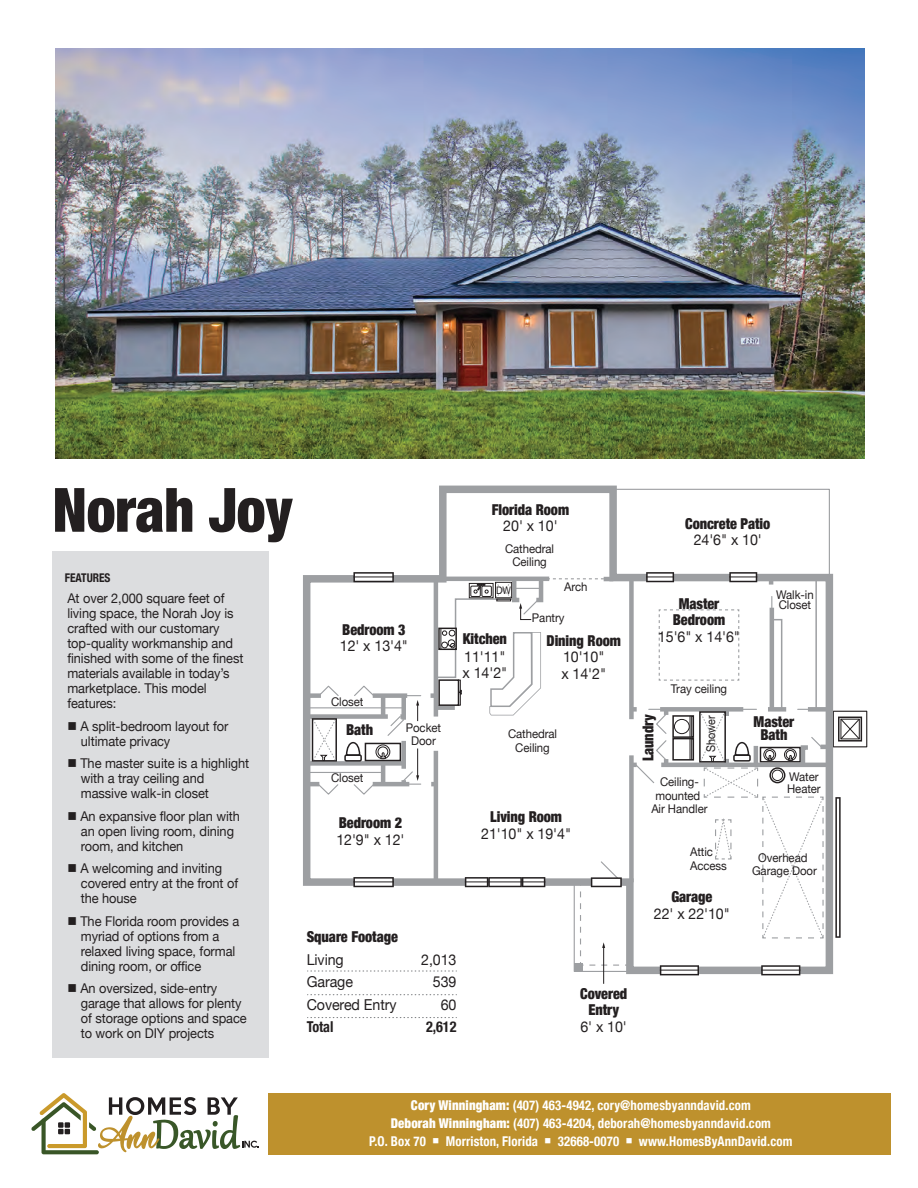
<style>
.page{position:relative;width:918px;height:1188px;background:#fff}
.page>*{position:absolute;margin:0;border:0;box-sizing:border-box;transform-origin:0 0}
.t1{font:900 condensed 61.05px "Helvetica Neue";letter-spacing:-.005em;color:#231f20;scale:.95 1}
.t2{font:900 condensed 15px/16.5px "Helvetica Neue";letter-spacing:-.005em;color:#231f20;text-align:center;scale:.95 1}
.t3{font:15px/16.5px "Helvetica Neue";letter-spacing:-.005em;color:#231f20;scale:.95 1}
.t4{font:700 condensed 15px "Helvetica Neue";letter-spacing:-.005em;color:#231f20;scale:.95 1}
.t5{font:13.5px/15px "Helvetica Neue";letter-spacing:-.005em;color:#231f20;scale:.95 1}
.t6{font:700 condensed 13.5px "Helvetica Neue";letter-spacing:.01em;color:#fff;scale:.95 1}
.t7{font:12px/13.5px "Helvetica Neue";letter-spacing:-.005em;color:#231f20;text-align:center;scale:.95 1}
.t8{font:700 condensed 12px "Helvetica Neue";letter-spacing:-.005em;color:#231f20;scale:.95 1}
.t9{font:12px "Helvetica Neue";letter-spacing:-.005em;color:#231f20;scale:.9 1}
.t10{font:10.35px "Helvetica Neue";color:#231f20;scale:.89 1}
.s1{font-weight:900}
</style>
<div class="page">
<div style="left:52px;top:552px;width:217px;height:506px;background:#dcdddf"></div>
<div style="left:269px;top:1093px;width:622px;height:61px;background:#be912d"></div>
<svg style="left:31px;top:1093px;width:228px;height:61px"></svg>
<svg style="left:308px;top:994px;width:149px;height:1px"></svg>
<svg style="left:308px;top:1017px;width:149px;height:1px"></svg>
<div style="left:833px;top:711px;width:34px;height:36px;border:1px solid #231f20"></div>
<div style="left:838px;top:717px;width:24px;height:25px;border:2px solid #231f20"></div>
<svg style="left:303px;top:485px;width:498px;height:493px"></svg>
<div style="left:307px;top:693px;width:14px;height:5px;background:#9d9fa2"></div>
<div style="left:307px;top:714px;width:81px;height:5px;background:#9d9fa2"></div>
<div style="left:307px;top:761px;width:97px;height:5px;background:#9d9fa2"></div>
<hr style="left:307px;top:782px;width:12px;height:4px;background:#9d9fa2">
<hr style="left:603px;top:947px;width:1px;height:37px;background:#231f20">
<svg style="left:308px;top:488px;width:552px;height:487px"></svg>
<img style="left:55px;top:48px;width:809px;height:410px">
<h1 class="t1" style="left:53px;top:472px;width:254px">Norah Joy</h1>
<p class="t8" style="left:65px;top:570px;width:49px">FEATURES</p>
<p class="t5" style="left:67px;top:591px;width:187px">At over 2,000 square feet of living space, the Norah Joy is crafted with our customary top-quality workmanship and finished with some of the finest materials available in today’s marketplace. This model features:</p>
<p class="t5" style="left:80px;top:718px;width:157px">A split-bedroom layout for ultimate privacy</p>
<p class="t5" style="left:80px;top:756px;width:179px">The master suite is a highlight with a tray ceiling and massive walk-in closet</p>
<p class="t5" style="left:80px;top:808px;width:169px">An expansive floor plan with an open living room, dining room, and kitchen</p>
<p class="t5" style="left:80px;top:861px;width:168px">A welcoming and inviting covered entry at the front of the house</p>
<p class="t5" style="left:80px;top:913px;width:169px">The Florida room provides a myriad of options from a relaxed living space, formal dining room, or office</p>
<p class="t5" style="left:80px;top:981px;width:177px">An oversized, side-entry garage that allows for plenty of storage options and space to work on DIY projects</p>
<p class="t2" style="left:342px;top:621px;width:68px">Bedroom 3</p>
<p class="t3" style="left:340px;top:638px;width:73px">12' x 13'4"</p>
<p class="t7" style="left:331px;top:695px;width:36px">Closet</p>
<p class="t2" style="left:492px;top:501px;width:83px">Florida Room</p>
<p class="t3" style="left:503px;top:517px;width:59px">20' x 10'</p>
<p class="t7" style="left:505px;top:541px;width:53px">Cathedral<br>Ceiling</p>
<p class="t10" style="left:496px;top:584px;width:18px">DW</p>
<p class="t2" style="left:463px;top:630px;width:48px">Kitchen</p>
<p class="t3" style="left:463px;top:648px;width:49px">11'11" x 14'2"</p>
<p class="t7" style="left:564px;top:580px;width:26px">Arch</p>
<p class="t7" style="left:532px;top:611px;width:36px">Pantry</p>
<p class="t2" style="left:547px;top:632px;width:80px">Dining Room</p>
<p class="t3" style="left:561px;top:649px;width:49px">10'10" x 14'2"</p>
<p class="t2" style="left:685px;top:515px;width:91px">Concrete Patio</p>
<p class="t3" style="left:694px;top:532px;width:73px">24'6" x 10'</p>
<p class="t7" style="left:776px;top:588px;width:41px">Walk-in</p>
<p class="t2" style="left:679px;top:595px;width:44px">Master</p>
<p class="t7" style="left:779px;top:598px;width:36px">Closet</p>
<p class="t2" style="left:673px;top:611px;width:57px">Bedroom</p>
<p class="t3" style="left:658px;top:628px;width:88px">15'6" x 14'6"</p>
<p class="t7" style="left:671px;top:681px;width:61px">Tray ceiling</p>
<p class="t2" style="left:346px;top:722px;width:30px">Bath</p>
<p class="t2" style="left:640px;top:761px;width:52px;rotate:-90deg">Laundry</p>
<p class="t9" style="left:704px;top:752px;width:42px;rotate:-90deg">Shower</p>
<p class="t7" style="left:406px;top:721px;width:39px">Pocket<br>Door</p>
<p class="t2" style="left:754px;top:714px;width:44px;line-height:13.5px">Master<br>Bath</p>
<p class="t7" style="left:508px;top:727px;width:53px">Cathedral<br>Ceiling</p>
<p class="t7" style="left:331px;top:771px;width:36px">Closet</p>
<p class="t7" style="left:787px;top:770px;width:37px;line-height:12px;text-align:left">Water<br>Heater</p>
<p class="t7" style="left:651px;top:775px;width:61px">Ceiling&shy;mounted<br>Air Handler</p>
<p class="t7" style="left:690px;top:845px;width:40px;text-align:left">Attic<br>Access</p>
<p class="t7" style="left:752px;top:851px;width:70px">Overhead<br>Garage Door</p>
<p class="t2" style="left:671px;top:888px;width:45px">Garage</p>
<p class="t3" style="left:654px;top:905px;width:82px">22' x 22'10"</p>
<p class="t2" style="left:490px;top:808px;width:77px">Living Room</p>
<p class="t3" style="left:481px;top:825px;width:96px">21'10" x 19'4"</p>
<p class="t2" style="left:339px;top:814px;width:68px">Bedroom 2</p>
<p class="t3" style="left:336px;top:831px;width:73px">12'9" x 12'</p>
<p class="t2" style="left:307px;top:928px;width:98px">Square Footage</p>
<p class="t3" style="left:307px;top:951px;width:41px">Living</p>
<p class="t3" style="left:421px;top:951px;width:39px">2,013</p>
<p class="t3" style="left:307px;top:973px;width:50px">Garage</p>
<p class="t3" style="left:433px;top:973px;width:26px">539</p>
<p class="t3" style="left:307px;top:996px;width:96px">Covered Entry</p>
<p class="t3" style="left:441px;top:996px;width:18px">60</p>
<p class="t4" style="left:307px;top:1018px;width:30px">Total</p>
<p class="t4" style="left:426px;top:1018px;width:34px">2,612</p>
<p class="t2" style="left:580px;top:985px;width:51px">Covered<br>Entry</p>
<p class="t3" style="left:580px;top:1018px;width:50px">6' x 10'</p>
<p class="t6" style="left:411px;top:1097px;width:359px"><span class="s1">Cory Winningham:</span> (407) 463-4942, cory@homesbyanndavid.com</p>
<p class="t6" style="left:391px;top:1115px;width:402px"><span class="s1">Deborah Winningham:</span> (407) 463-4204, deborah@homesbyanndavid.com</p>
<p class="t6" style="left:369px;top:1133px;width:61px">P.O. Box 70</p>
<p class="t6" style="left:446px;top:1133px;width:99px">Morriston, Florida</p>
<p class="t6" style="left:558px;top:1133px;width:66px">32668-0070</p>
<p class="t6" style="left:639px;top:1133px;width:163px">www.HomesByAnnDavid.com</p>
</div>
